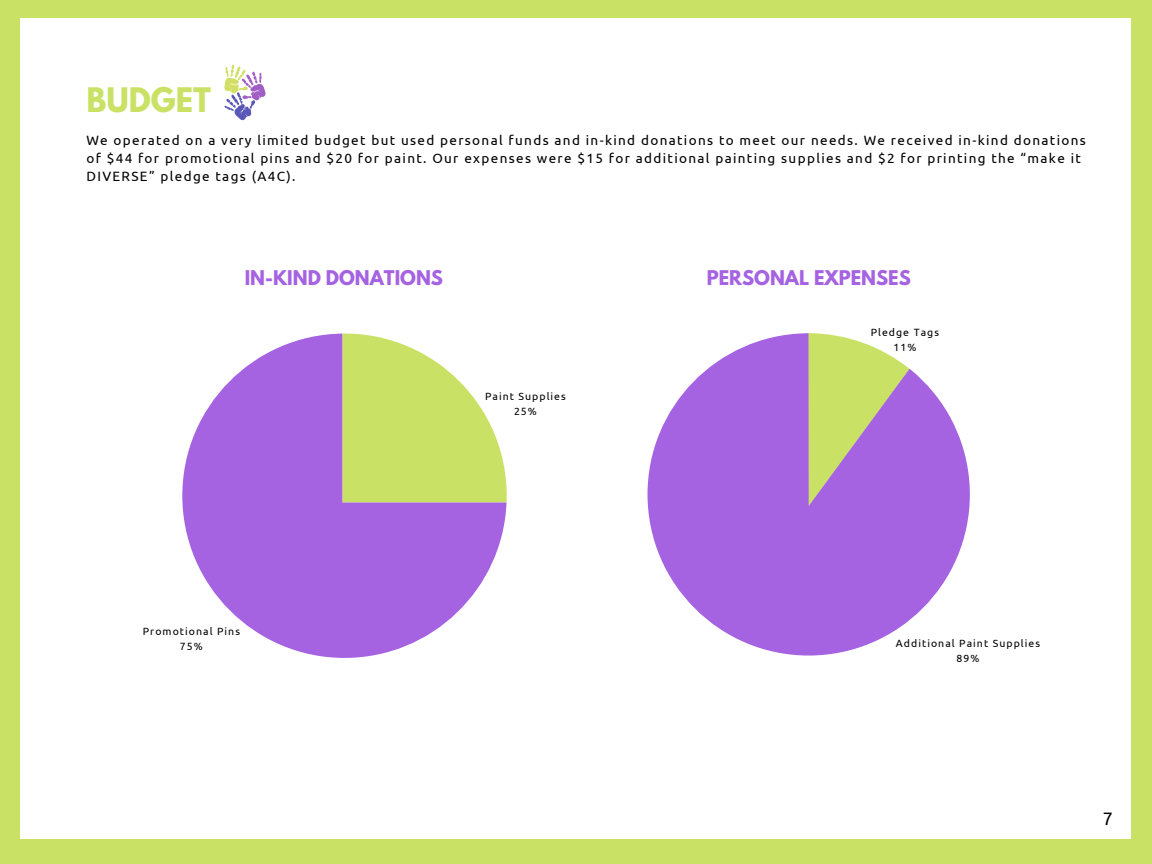
<style>
.page{position:relative;width:1152px;height:864px;background:#c9e265}
.page>*{position:absolute;margin:0;border:0;box-sizing:border-box;transform-origin:0 0}
.t1{font:700 30px "League Spartan";color:#c9e265}
.t2{font:700 18px "League Spartan";color:#a562e1}
.t3{font:18px "Ubuntu";color:#000}
.t4{font:13.5px/18px "Ubuntu";letter-spacing:.1em;color:#000}
.t5{font:10.5px/14.7px "Ubuntu";letter-spacing:.1em;color:#000;text-align:center}
</style>
<div class="page">
<div style="left:21px;top:19px;width:1110px;height:820px;background:#fff"></div>
<svg style="left:648px;top:333px;width:322px;height:323px;fill:#a562e1"></svg>
<svg style="left:182px;top:334px;width:325px;height:324px;fill:#a562e1"></svg>
<img style="left:224px;top:64px;width:42px;height:57px">
<h1 class="t1" style="left:86px;top:85px;width:126px">BUDGET</h1>
<p class="t4" style="left:86px;top:131px;width:1001px">We operated on a very limited budget but used personal funds and in-kind donations to meet our needs. We received in-kind donations of $44 for promotional pins and $20 for paint. Our expenses were $15 for additional painting supplies and $2 for printing the “make it<br>DIVERSE” pledge tags (A4C).</p>
<h2 class="t2" style="left:245px;top:269px;width:200px">IN-KIND DONATIONS</h2>
<h2 class="t2" style="left:707px;top:269px;width:205px">PERSONAL EXPENSES</h2>
<p class="t5" style="left:485px;top:389px;width:82px">Paint Supplies<br>25%</p>
<p class="t5" style="left:871px;top:325px;width:70px">Pledge Tags<br>11%</p>
<p class="t5" style="left:143px;top:624px;width:99px">Promotional Pins<br>75%</p>
<p class="t5" style="left:896px;top:636px;width:146px">Additional Paint Supplies<br>89%</p>
<h2 class="t3" style="left:1103px;top:808px;width:12px">7</h2>
</div>
